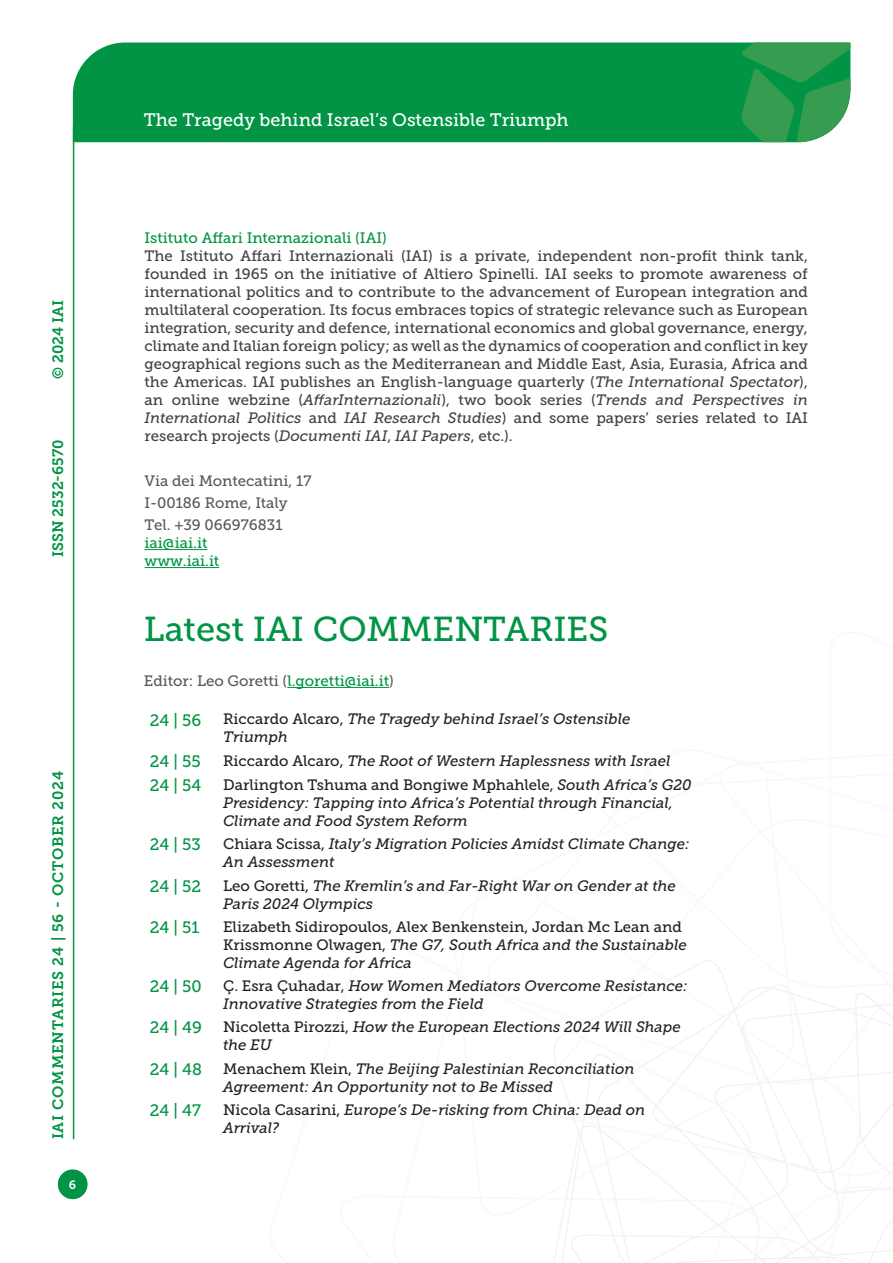
<style>
.page{position:relative;width:893px;height:1263px;background:#fff}
.page>*{position:absolute;margin:0;border:0;box-sizing:border-box;transform-origin:0 0}
.t1{font:34.5px "Museo Slab 500";color:#009444}
.t2{font:18px "Museo Slab 500";color:#fff}
.t3{font:16.5px "Museo Slab 500";color:#009444}
.t4{font:15px/18px "Museo Slab 500";color:#414142;text-align:justify}
.Elenco_paper{font:italic 15px/18px "Museo Slab 500";color:#231f20}
.t5{font:15px "Museo Slab 500";color:#58595b}
.t6{font:15px "Museo Slab 500";color:#009444}
.Elenco_paper-2{font:15px "Museo Slab 500";color:#231f20}
.t7{font:15px "Museo Slab 700";letter-spacing:.05em;color:#009444}
.t8{font:15px "Museo Slab 700";color:#009444}
.t9{font:12px "Museo Slab 700";color:#fff}
.s1{font-style:italic}
.s2{color:#009444}
.s3{font-style:normal}
</style>
<div class="page">
<svg style="left:553px;top:960px;width:340px;height:303px"></svg>
<div style="left:73px;top:43px;width:668px;height:99px;background:#009444"></div>
<svg style="left:741px;top:43px;width:109px;height:99px;background:#319e55"></svg>
<div style="left:58px;top:1169px;width:30px;height:30px;background:#009444;border-radius:50%"></div>
<hr style="left:73px;top:126px;width:1px;height:1013px;background:#009444">
<hr style="left:287px;top:687px;width:102px;height:1px;background:#009444">
<hr style="left:145px;top:549px;width:62px;height:1px;background:#009444">
<hr style="left:145px;top:567px;width:74px;height:1px;background:#009444">
<p class="t7" style="left:50px;top:379px;width:80px;rotate:-90deg">© 2024 IAI</p>
<p class="t8" style="left:50px;top:557px;width:119px;rotate:-90deg">ISSN 2532-6570</p>
<p class="t7" style="left:50px;top:1139px;width:370px;rotate:-90deg">IAI COMMENTARIES 24 | 56 - OCTOBER 2024</p>
<p class="t9" style="left:69px;top:1178px;width:9px">6</p>
<p class="t2" style="left:144px;top:110px;width:426px">The Tragedy behind Israel’s Ostensible Triumph</p>
<p class="t6" style="left:145px;top:229px;width:244px">Istituto Affari Internazionali (IAI)</p>
<p class="t4" style="left:145px;top:247px;width:665px">The Istituto Affari Internazionali (IAI) is a private, independent non-profit think tank, founded in 1965 on the initiative of Altiero Spinelli. IAI seeks to promote awareness of international politics and to contribute to the advancement of European integration and multilateral cooperation. Its focus embraces topics of strategic relevance such as European integration, security and defence, international economics and global governance, energy, climate and Italian foreign policy; as well as the dynamics of cooperation and conflict in key geographical regions such as the Mediterranean and Middle East, Asia, Eurasia, Africa and the Americas. IAI publishes an English-language quarterly (<span class="s1">The International Spectator</span>), an online webzine (<span class="s1">AffarInternazionali</span>), two book series (<span class="s1">Trends and Perspectives in International Politics</span> and <span class="s1">IAI Research Studies</span>) and some papers’ series related to IAI research projects (<span class="s1">Documenti IAI</span>, <span class="s1">IAI Papers</span>, etc.).</p>
<p class="t5" style="left:145px;top:472px;width:168px">Via dei Montecatini, 17</p>
<p class="t5" style="left:145px;top:494px;width:145px">I-00186 Rome, Italy</p>
<p class="t5" style="left:145px;top:516px;width:140px">Tel. +39 066976831</p>
<p class="t6" style="left:145px;top:534px;width:64px">iai@iai.it</p>
<p class="t6" style="left:145px;top:552px;width:76px">www.iai.it</p>
<p class="t1" style="left:144px;top:610px;width:466px">Latest IAI COMMENTARIES</p>
<p class="t5" style="left:144px;top:672px;width:252px">Editor: Leo Goretti (<span class="s2">l.goretti@iai.it</span>)</p>
<p class="t3" style="left:150px;top:711px;width:53px">24 | 56</p>
<p class="Elenco_paper" style="left:223px;top:710px;width:409px"><span class="s3">Riccardo Alcaro,</span> The Tragedy behind Israel’s Ostensible<br>Triumph</p>
<p class="t3" style="left:150px;top:752px;width:52px">24 | 55</p>
<p class="Elenco_paper" style="left:223px;top:752px;width:449px"><span class="s3">Riccardo Alcaro,</span> The Root of Western Haplessness with Israel</p>
<p class="t3" style="left:150px;top:776px;width:53px">24 | 54</p>
<p class="Elenco_paper" style="left:223px;top:776px;width:470px"><span class="s3">Darlington Tshuma and Bongiwe Mphahlele,</span> South Africa’s G20<br>Presidency: Tapping into Africa’s Potential through Financial,<br>Climate and Food System Reform</p>
<p class="t3" style="left:150px;top:835px;width:53px">24 | 53</p>
<p class="Elenco_paper" style="left:223px;top:835px;width:468px"><span class="s3">Chiara Scissa,</span> Italy’s Migration Policies Amidst Climate Change:<br>An Assessment</p>
<p class="t3" style="left:150px;top:877px;width:53px">24 | 52</p>
<p class="Elenco_paper" style="left:223px;top:876px;width:454px"><span class="s3">Leo Goretti,</span> The Kremlin’s and Far-Right War on Gender at the</p>
<p class="Elenco_paper" style="left:223px;top:894px;width:151px">Paris 2024 Olympics</p>
<p class="t3" style="left:150px;top:918px;width:51px">24 | 51</p>
<p class="Elenco_paper-2" style="left:223px;top:918px;width:460px">Elizabeth Sidiropoulos, Alex Benkenstein, Jordan Mc Lean and</p>
<p class="Elenco_paper" style="left:223px;top:936px;width:465px"><span class="s3">Krissmonne Olwagen,</span> The G7, South Africa and the Sustainable</p>
<p class="Elenco_paper" style="left:223px;top:954px;width:190px">Climate Agenda for Africa</p>
<p class="t3" style="left:150px;top:977px;width:53px">24 | 50</p>
<p class="Elenco_paper" style="left:223px;top:977px;width:466px"><span class="s3">Ç. Esra Çuhadar,</span> How Women Mediators Overcome Resistance:<br>Innovative Strategies from the Field</p>
<p class="t3" style="left:150px;top:1018px;width:54px">24 | 49</p>
<p class="Elenco_paper" style="left:223px;top:1018px;width:459px"><span class="s3">Nicoletta Pirozzi,</span> How the European Elections 2024 Will Shape the EU</p>
<p class="t3" style="left:150px;top:1060px;width:54px">24 | 48</p>
<p class="Elenco_paper" style="left:223px;top:1059px;width:413px"><span class="s3">Menachem Klein,</span> The Beijing Palestinian Reconciliation<br>Agreement: An Opportunity not to Be Missed</p>
<p class="t3" style="left:150px;top:1101px;width:53px">24 | 47</p>
<p class="Elenco_paper" style="left:223px;top:1101px;width:424px"><span class="s3">Nicola Casarini,</span> Europe’s De-risking from China: Dead on<br>Arrival?</p>
</div>
